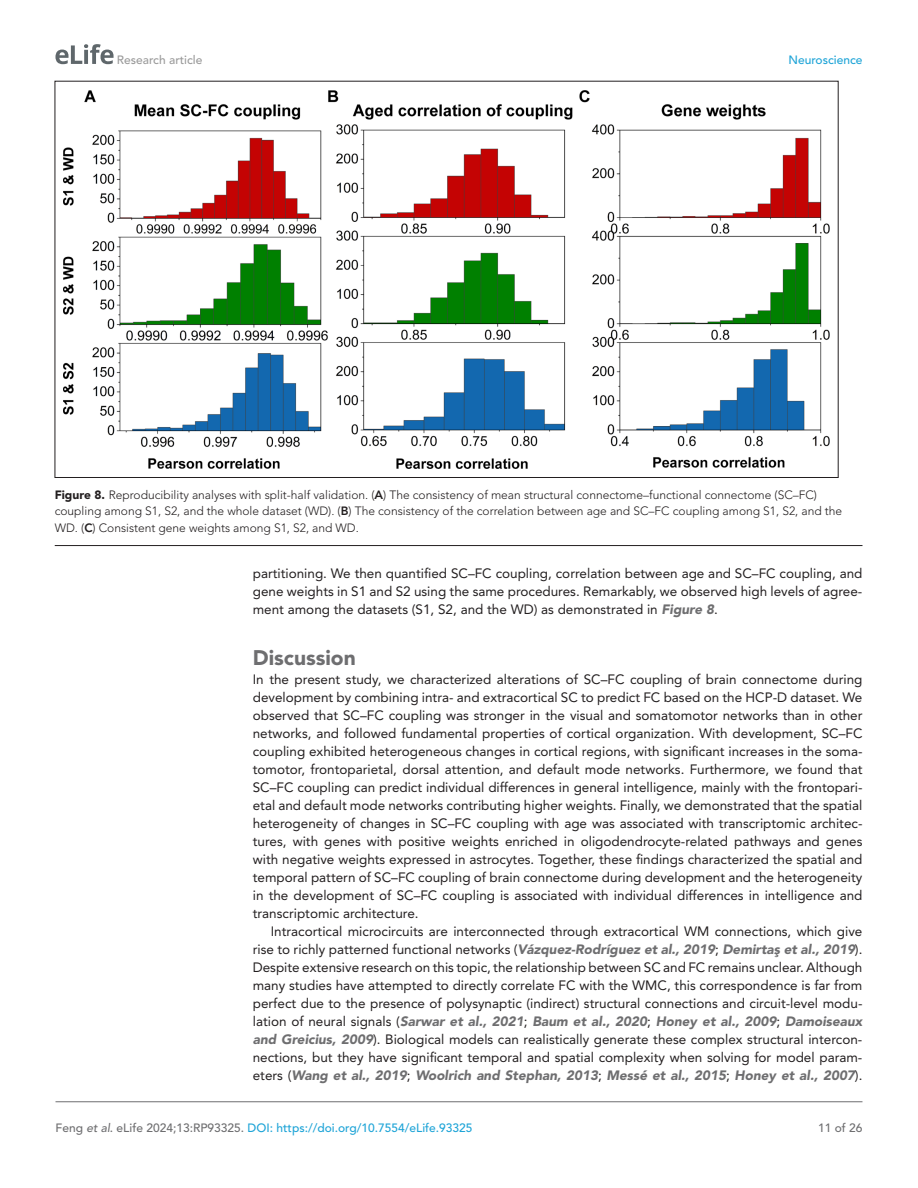
<style>
.page{position:relative;width:918px;height:1188px;background:#fff}
.page>*{position:absolute;margin:0;border:0;box-sizing:border-box;transform-origin:0 0}
.t1{font:900 21px "Avenir LT Std";color:#6e6e70}
.t2{font:13.5px/18px "Avenir LT Std";color:#231f20;text-align:justify}
.t3{font:300 12px/16.5px "Avenir LT Std";color:#231f20}
.t4{font:500 12px "Avenir LT Std";color:#1ea4d7}
.t5{font:500 12px "Avenir LT Std";color:#9a9a9a}
.t6{font:500 12px "Avenir LT Std";color:#6e6e70}
.s1{font-weight:900}
.s2{font-weight:800}
.s3{font-weight:900;font-style:italic;color:#6e6e70}
.s4{font-family:"Avenir";font-weight:900;font-style:italic;color:#6e6e70}
.s5{color:#6e6e70}
.s6{font-style:italic;color:#6e6e70}
</style>
<div class="page">
<svg style="left:55px;top:44px;width:59px;height:20px"></svg>
<hr style="left:56px;top:1101px;width:806px;height:1px;background:#6e6e70">
<hr style="left:55px;top:545px;width:807px;height:1px;background:#231f20">
<img style="left:64px;top:90px;width:765px;height:378px">
<p class="t5" style="left:117px;top:53px;width:87px">Research article</p>
<p class="t4" style="left:788px;top:53px;width:76px">Neuroscience</p>
<p class="t3" style="left:55px;top:486px;width:789px"><span class="s1">Figure 8.</span> Reproducibility analyses with split-half validation. (<span class="s2">A</span>) The consistency of mean structural connectome–functional connectome (SC–FC) coupling among S1, S2, and the whole dataset (WD). (<span class="s2">B</span>) The consistency of the correlation between age and SC–FC coupling among S1, S2, and the<br>WD. (<span class="s2">C</span>) Consistent gene weights among S1, S2, and WD.</p>
<p class="t2" style="left:253px;top:564px;width:611px">partitioning. We then quantified SC–FC coupling, correlation between age and SC–FC coupling, and gene weights in S1 and S2 using the same procedures. Remarkably, we observed high levels of agree&shy;ment among the datasets (S1, S2, and the WD) as demonstrated in <span class="s3">Figure 8</span>.</p>
<h1 class="t1" style="left:253px;top:645px;width:105px">Discussion</h1>
<p class="t2" style="left:253px;top:671px;width:611px">In the present study, we characterized alterations of SC–FC coupling of brain connectome during development by combining intra- and extracortical SC to predict FC based on the HCP-D dataset. We observed that SC–FC coupling was stronger in the visual and somatomotor networks than in other networks, and followed fundamental properties of cortical organization. With development, SC–FC coupling exhibited heterogeneous changes in cortical regions, with significant increases in the soma&shy;tomotor, frontoparietal, dorsal attention, and default mode networks. Furthermore, we found that SC–FC coupling can predict individual differences in general intelligence, mainly with the frontopari&shy;etal and default mode networks contributing higher weights. Finally, we demonstrated that the spatial heterogeneity of changes in SC–FC coupling with age was associated with transcriptomic architec&shy;tures, with genes with positive weights enriched in oligodendrocyte-related pathways and genes with negative weights expressed in astrocytes. Together, these findings characterized the spatial and temporal pattern of SC–FC coupling of brain connectome during development and the heterogeneity in the development of SC–FC coupling is associated with individual differences in intelligence and transcriptomic architecture.</p>
<p class="t2" style="left:253px;top:923px;width:611px;text-indent:18px">Intracortical microcircuits are interconnected through extracortical WM connections, which give rise to richly patterned functional networks (<span class="s3">Vázquez-Rodríguez et al., 2019</span>; <span class="s3">Demirta</span><span class="s4">ş</span> <span class="s3">et al., 2019</span>).<br>Despite extensive research on this topic, the relationship between SC and FC remains unclear. Although many studies have attempted to directly correlate FC with the WMC, this correspondence is far from perfect due to the presence of polysynaptic (indirect) structural connections and circuit-level modu&shy;lation of neural signals (<span class="s3">Sarwar et al., 2021</span>; <span class="s3">Baum et al., 2020</span>; <span class="s3">Honey et al., 2009</span>; <span class="s3">Damoiseaux and Greicius, 2009</span>). Biological models can realistically generate these complex structural intercon&shy;nections, but they have significant temporal and spatial complexity when solving for model param&shy;eters (<span class="s3">Wang et al., 2019</span>; <span class="s3">Woolrich and Stephan, 2013</span>; <span class="s3">Messé et al., 2015</span>; <span class="s3">Honey et al., 2007</span>).</p>
<p class="t4" style="left:56px;top:1121px;width:419px"><span class="s5">Feng</span> <span class="s6">et al</span><span class="s5">. eLife 2024;13:RP93325.</span> DOI: https://doi.org/10.7554/eLife.93325</p>
<p class="t6" style="left:818px;top:1121px;width:46px">11 of 26</p>
</div>
